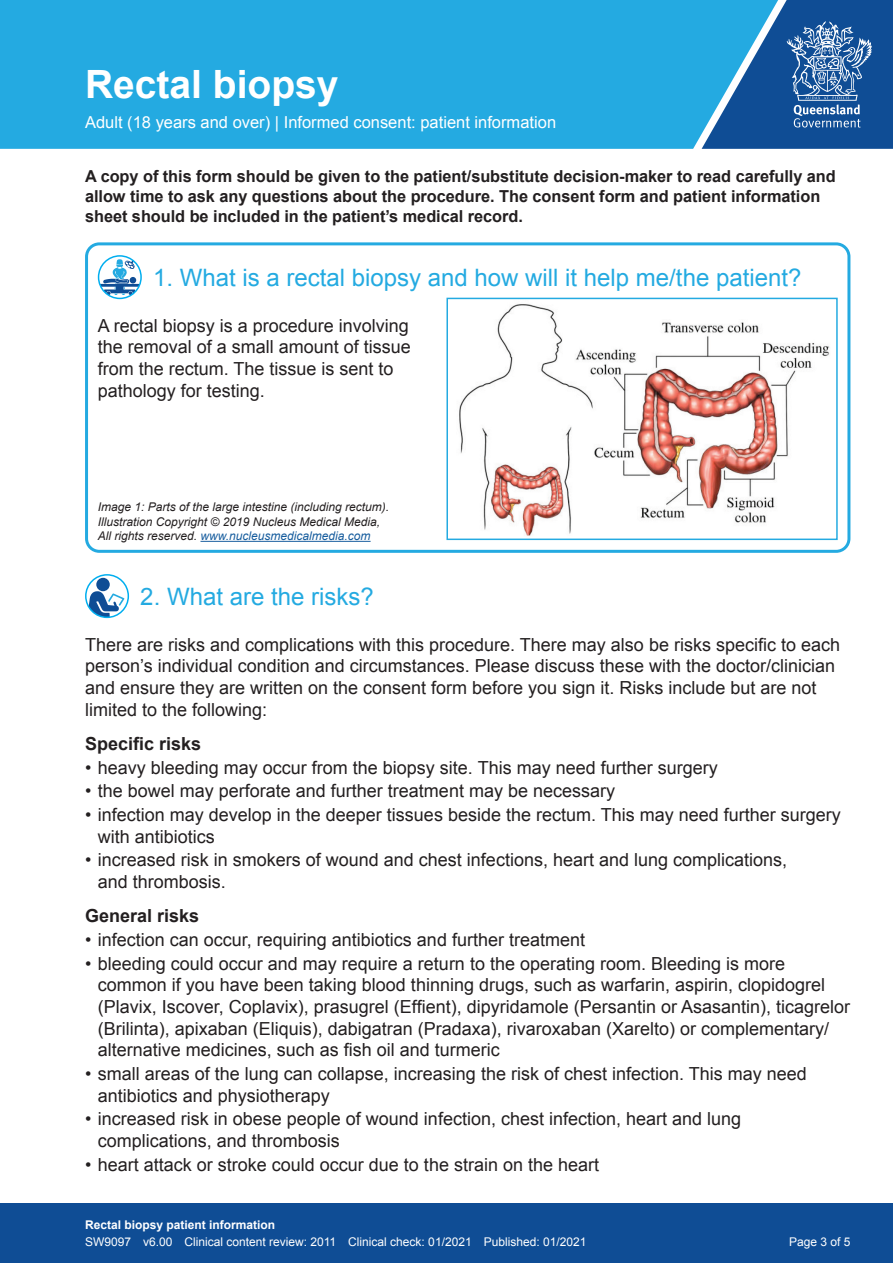
<style>
.page{position:relative;width:893px;height:1263px;background:#fff}
.page>*{position:absolute;margin:0;border:0;box-sizing:border-box;transform-origin:0 0}
.t1{font:700 39px "Arial";color:#fff}
.t2{font:24px "Arial";color:#24aae1}
.t3{font:18px/21.6px "Arial";color:#231f20}
.t4{font:700 18px "Arial";color:#231f20}
.t5{font:700 16.5px/19.8px "Arial";letter-spacing:-.005em;color:#231f20}
.t6{font:16.5px "Arial";color:#fff}
.t7{font:italic 12px/14.4px "Arial";color:#231f20}
.t8{font:12px "Arial";color:#fff}
.t9{font:700 12px "Arial";color:#fff}
.s1{color:#175d9e}
</style>
<div class="page">
<div style="left:0;top:1203px;width:893px;height:60px;background:#0f4d95"></div>
<div style="left:0;top:0;width:702px;height:149px;background:#24aae1"></div>
<svg style="left:702px;top:0;width:191px;height:149px"></svg>
<div style="left:96px;top:578px;width:14px;height:13px;background:#0f4d95;border-radius:50%"></div>
<svg style="left:87px;top:591px;width:37px;height:26px"></svg>
<div style="left:85px;top:574px;width:44px;height:44px;border:2px solid #00aeef;border-radius:50%"></div>
<div style="left:85px;top:242px;width:765px;height:311px;border:3px solid #24aae1;border-radius:13px"></div>
<svg style="left:99px;top:256px;width:42px;height:42px"></svg>
<svg style="left:99px;top:277px;width:38px;height:18px"></svg>
<div style="left:98px;top:255px;width:44px;height:44px;border:2px solid #00aeef;border-radius:50%"></div>
<img style="left:459px;top:304px;width:371px;height:232px">
<div style="left:446px;top:298px;width:392px;height:242px;border:2px solid #24aae1"></div>
<hr style="left:200px;top:541px;width:171px;height:1px;background:#175d9e">
<p class="t1" style="left:85px;top:58px;width:255px">Rectal biopsy</p>
<p class="t6" style="left:85px;top:111px;width:473px">Adult (18 years and over) | Informed consent: patient information</p>
<p class="t5" style="left:85px;top:167px;width:752px">A copy of this form should be given to the patient/substitute decision-maker to read carefully and allow time to ask any questions about the procedure. The consent form and patient information sheet should be included in the patient’s medical record.</p>
<p class="t2" style="left:153px;top:262px;width:650px">1. What is a rectal biopsy and how will it help me/the patient?</p>
<p class="t3" style="left:98px;top:315px;width:315px">A rectal biopsy is a procedure involving the removal of a small amount of tissue from the rectum. The tissue is sent to pathology for testing.</p>
<p class="t7" style="left:98px;top:500px;width:293px">Image 1: Parts of the large intestine (including rectum).</p>
<p class="t7" style="left:98px;top:514px;width:284px">Illustration Copyright © 2019 Nucleus Medical Media,<br>All rights reserved. <span class="s1">www.nucleusmedicalmedia.com</span></p>
<p class="t2" style="left:140px;top:581px;width:235px">2. What are the risks?</p>
<p class="t3" style="left:85px;top:634px;width:756px">There are risks and complications with this procedure. There may also be risks specific to each person’s individual condition and circumstances. Please discuss these with the doctor/clinician and ensure they are written on the consent form before you sign it. Risks include but are not limited to the following:</p>
<p class="t4" style="left:85px;top:731px;width:118px">Specific risks</p>
<p class="t3" style="left:85px;top:757px;width:634px">• heavy bleeding may occur from the biopsy site. This may need further surgery</p>
<p class="t3" style="left:85px;top:780px;width:531px">• the bowel may perforate and further treatment may be necessary</p>
<p class="t3" style="left:98px;top:804px;width:745px;text-indent:-13px">• infection may develop in the deeper tissues beside the rectum. This may need further surgery with antibiotics</p>
<p class="t3" style="left:98px;top:849px;width:691px;text-indent:-13px">• increased risk in smokers of wound and chest infections, heart and lung complications, and thrombosis.</p>
<p class="t4" style="left:85px;top:904px;width:116px">General risks</p>
<p class="t3" style="left:85px;top:929px;width:501px">• infection can occur, requiring antibiotics and further treatment</p>
<p class="t3" style="left:98px;top:953px;width:754px;text-indent:-13px">• bleeding could occur and may require a return to the operating room. Bleeding is more common if you have been taking blood thinning drugs, such as warfarin, aspirin, clopidogrel (Plavix, Iscover, Coplavix), prasugrel (Effient), dipyridamole (Persantin or Asasantin), ticagrelor (Brilinta), apixaban (Eliquis), dabigatran (Pradaxa), rivaroxaban (Xarelto) or complementary/ alternative medicines, such as fish oil and turmeric</p>
<p class="t3" style="left:98px;top:1063px;width:711px;text-indent:-13px">• small areas of the lung can collapse, increasing the risk of chest infection. This may need antibiotics and physiotherapy</p>
<p class="t3" style="left:98px;top:1108px;width:645px;text-indent:-13px">• increased risk in obese people of wound infection, chest infection, heart and lung complications, and thrombosis</p>
<p class="t3" style="left:85px;top:1154px;width:516px">• heart attack or stroke could occur due to the strain on the heart</p>
<p class="t9" style="left:85px;top:1217px;width:192px">Rectal biopsy patient information</p>
<p class="t8" style="left:85px;top:1234px;width:503px">SW9097 v6.00 Clinical content review: 2011 Clinical check: 01/2021 Published: 01/2021</p>
<p class="t8" style="left:789px;top:1234px;width:63px">Page 3 of 5</p>
</div>
